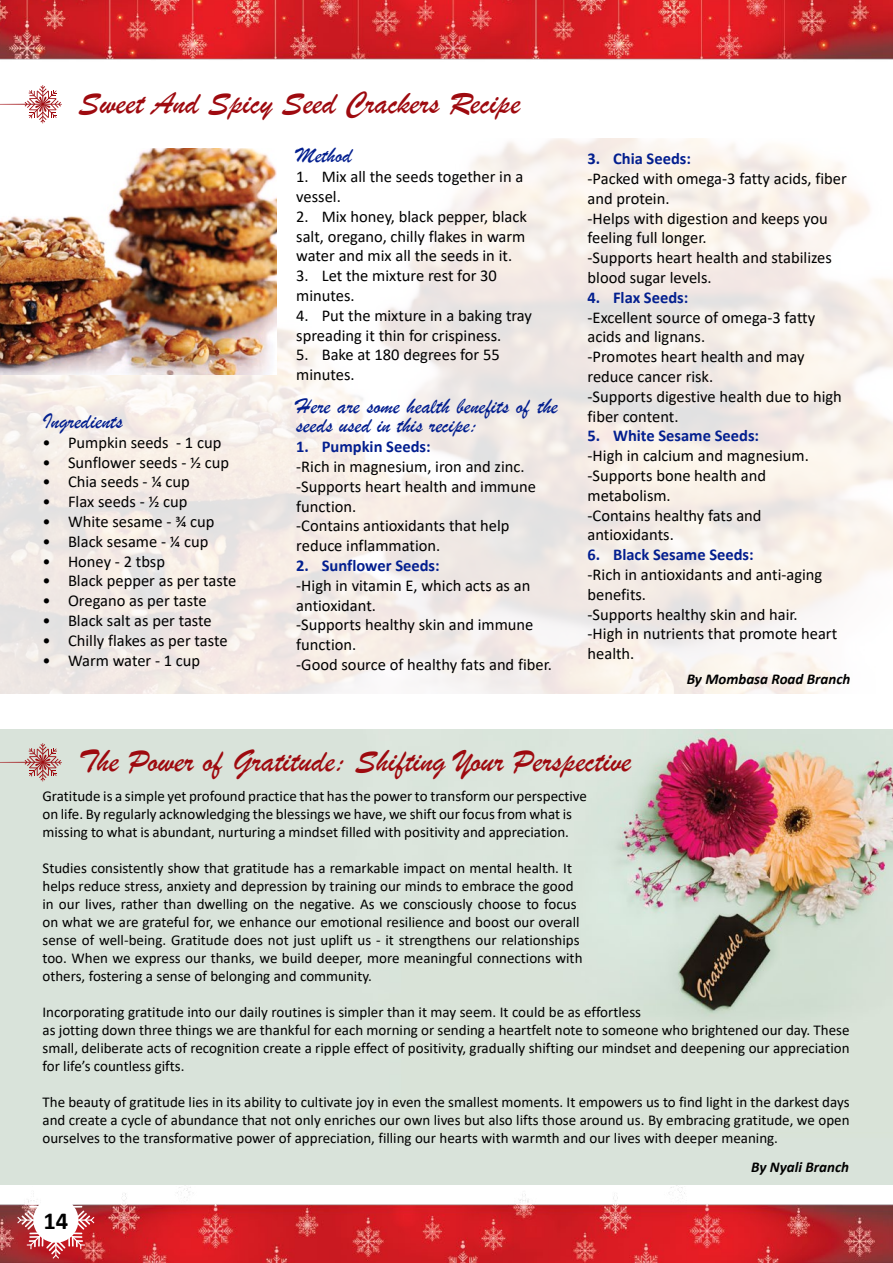
<style>
.page{position:relative;width:893px;height:1263px;background:#fff}
.page>*{position:absolute;margin:0;border:0;box-sizing:border-box;transform-origin:0 0}
.t1{font:33px "Brush Script";color:#9e0a0f}
.t2{font:700 24.45px "Calibri";color:#000}
.t3{font:22.5px/19.8px "Brush Script";color:#031f8f}
.t4{font:16.5px/19.8px "Calibri";color:#000}
.t5{font:700 16.5px "Calibri";color:#031f8f}
.t6{font:15px/18px "Calibri";color:#000}
.t7{font:italic 700 15px "Calibri";color:#000}
</style>
<div class="page">
<img style="left:0;top:0;width:893px;height:1263px">
<svg style="left:17px;top:1184px;width:77px;height:74px"></svg>
<div style="left:33px;top:1197px;width:45px;height:46px;background:#fff;border-radius:50%"></div>
<img style="left:0;top:729px;width:893px;height:455px">
<hr style="left:0;top:104px;width:43px;height:1px;background:#9e0a0f">
<svg style="left:25px;top:85px;width:37px;height:38px"></svg>
<img style="left:0;top:138px;width:893px;height:555px">
<img style="left:0;top:149px;width:276px;height:225px">
<hr style="left:0;top:762px;width:43px;height:1px;background:#9e0a0f">
<svg style="left:25px;top:743px;width:37px;height:38px"></svg>
<h1 class="t1" style="left:79px;top:83px;width:443px">Sweet And Spicy Seed Crackers Recipe</h1>
<h3 class="t3" style="left:43px;top:411px;width:82px">Ingredients</h3>
<p class="t4" style="left:43px;top:432px;width:180px">• Pumpkin seeds - 1 cup</p>
<p class="t4" style="left:43px;top:452px;width:188px">• Sunflower seeds - ½ cup</p>
<p class="t4" style="left:43px;top:471px;width:149px">• Chia seeds - ¼ cup</p>
<p class="t4" style="left:43px;top:491px;width:147px">• Flax seeds - ½ cup</p>
<p class="t4" style="left:43px;top:511px;width:174px">• White sesame - ¾ cup</p>
<p class="t4" style="left:43px;top:531px;width:167px">• Black sesame - ¼ cup</p>
<p class="t4" style="left:43px;top:551px;width:124px">• Honey - 2 tbsp</p>
<p class="t4" style="left:43px;top:570px;width:195px">• Black pepper as per taste</p>
<p class="t4" style="left:43px;top:590px;width:166px">• Oregano as per taste</p>
<p class="t4" style="left:43px;top:610px;width:171px">• Black salt as per taste</p>
<p class="t4" style="left:43px;top:630px;width:187px">• Chilly flakes as per taste</p>
<p class="t4" style="left:43px;top:650px;width:159px">• Warm water - 1 cup</p>
<h3 class="t3" style="left:296px;top:146px;width:57px">Method</h3>
<p class="t4" style="left:296px;top:166px;width:229px">1. Mix all the seeds together in a vessel.</p>
<p class="t4" style="left:296px;top:206px;width:232px;text-align:justify">2. Mix honey, black pepper, black salt, oregano, chilly flakes in warm water and mix all the seeds in it.</p>
<p class="t4" style="left:296px;top:265px;width:202px">3. Let the mixture rest for 30 minutes.</p>
<p class="t4" style="left:296px;top:305px;width:237px">4. Put the mixture in a baking tray spreading it thin for crispiness.</p>
<p class="t4" style="left:296px;top:345px;width:205px">5. Bake at 180 degrees for 55 minutes.</p>
<h3 class="t3" style="left:296px;top:396px;width:263px">Here are some health benefits of the seeds used in this recipe:</h3>
<p class="t5" style="left:296px;top:435px;width:136px">1. Pumpkin Seeds:</p>
<p class="t4" style="left:296px;top:456px;width:241px">-Rich in magnesium, iron and zinc. -Supports heart health and immune function.<br>-Contains antioxidants that help reduce inflammation.</p>
<p class="t5" style="left:296px;top:554px;width:145px">2. Sunflower Seeds:</p>
<p class="t4" style="left:296px;top:575px;width:257px">-High in vitamin E, which acts as an antioxidant.<br>-Supports healthy skin and immune function.<br>-Good source of healthy fats and fiber.</p>
<p class="t5" style="left:588px;top:147px;width:105px">3. Chia Seeds:</p>
<p class="t4" style="left:588px;top:168px;width:261px">-Packed with omega-3 fatty acids, fiber and protein.<br>-Helps with digestion and keeps you feeling full longer.<br>-Supports heart health and stabilizes blood sugar levels.</p>
<p class="t5" style="left:588px;top:286px;width:102px">4. Flax Seeds:</p>
<p class="t4" style="left:588px;top:307px;width:256px">-Excellent source of omega-3 fatty acids and lignans.<br>-Promotes heart health and may reduce cancer risk.<br>-Supports digestive health due to high fiber content.</p>
<p class="t5" style="left:588px;top:424px;width:173px">5. White Sesame Seeds:</p>
<p class="t4" style="left:588px;top:445px;width:223px">-High in calcium and magnesium. -Supports bone health and metabolism.<br>-Contains healthy fats and antioxidants.</p>
<p class="t5" style="left:588px;top:543px;width:168px">6. Black Sesame Seeds:</p>
<p class="t4" style="left:588px;top:564px;width:251px">-Rich in antioxidants and anti-aging benefits.<br>-Supports healthy skin and hair. -High in nutrients that promote heart health.</p>
<p class="t7" style="left:687px;top:669px;width:165px">By Mombasa Road Branch</p>
<h1 class="t1" style="left:79px;top:741px;width:554px">The Power of Gratitude: Shifting Your Perspective</h1>
<p class="t6" style="left:43px;top:786px;width:546px">Gratitude is a simple yet profound practice that has the power to transform our perspective on life. By regularly acknowledging the blessings we have, we shift our focus from what is missing to what is abundant, nurturing a mindset filled with positivity and appreciation.</p>
<p class="t6" style="left:43px;top:858px;width:541px">Studies consistently show that gratitude has a remarkable impact on mental health. It helps reduce stress, anxiety and depression by training our minds to embrace the good in our lives, rather than dwelling on the negative. As we consciously choose to focus on what we are grateful for, we enhance our emotional resilience and boost our overall sense of well-being. Gratitude does not just uplift us - it strengthens our relationships too. When we express our thanks, we build deeper, more meaningful connections with others, fostering a sense of belonging and community.</p>
<p class="t6" style="left:43px;top:1002px;width:809px">Incorporating gratitude into our daily routines is simpler than it may seem. It could be as effortless<br>as jotting down three things we are thankful for each morning or sending a heartfelt note to someone who brightened our day. These small, deliberate acts of recognition create a ripple effect of positivity, gradually shifting our mindset and deepening our appreciation for life’s countless gifts.</p>
<p class="t6" style="left:43px;top:1092px;width:808px;text-align:justify">The beauty of gratitude lies in its ability to cultivate joy in even the smallest moments. It empowers us to find light in the darkest days and create a cycle of abundance that not only enriches our own lives but also lifts those around us. By embracing gratitude, we open ourselves to the transformative power of appreciation, filling our hearts with warmth and our lives with deeper meaning.</p>
<h2 class="t2" style="left:43px;top:1204px;width:26px">14</h2>
<p class="t7" style="left:751px;top:1157px;width:99px">By Nyali Branch</p>
</div>
